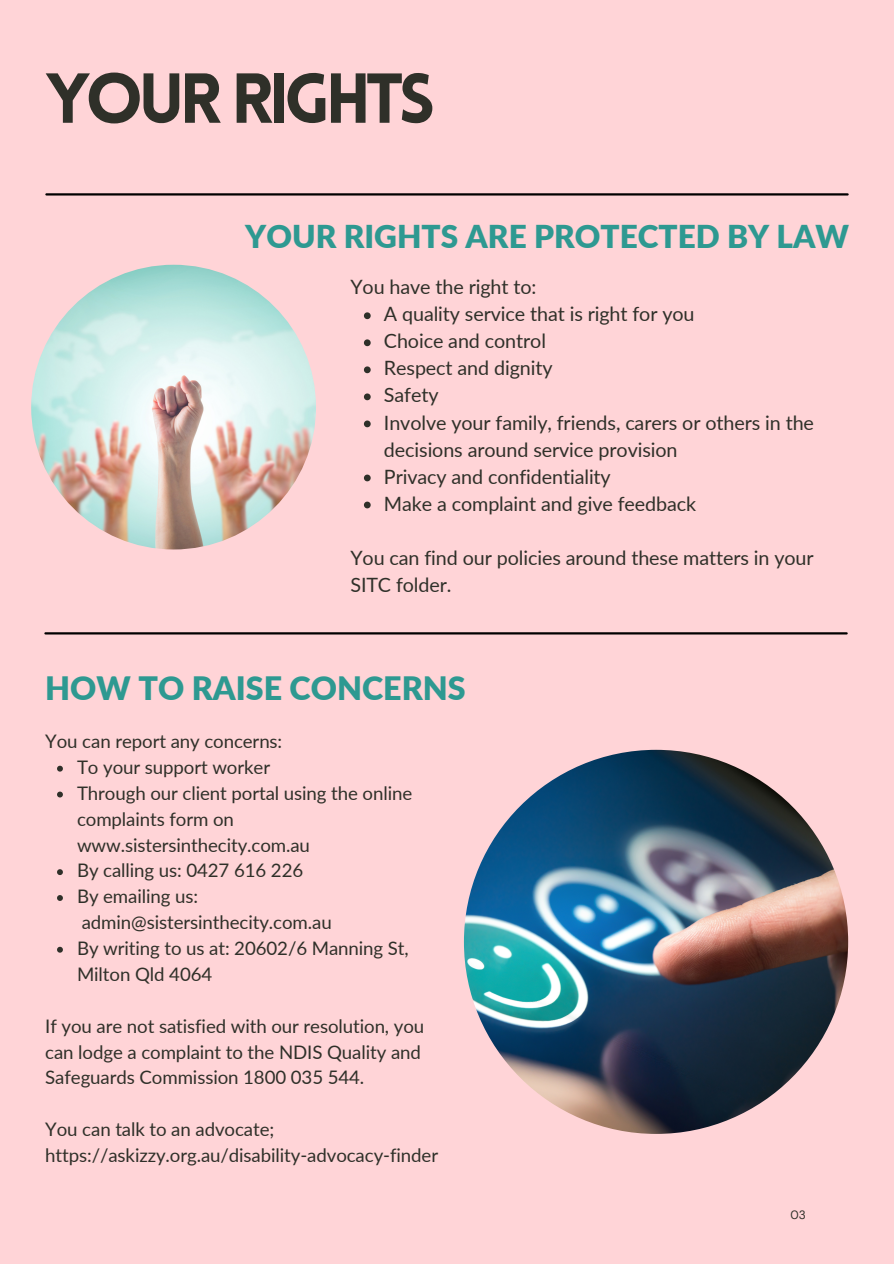
<style>
.page{position:relative;width:894px;height:1264px;background:#fff}
.page>*{position:absolute;margin:0;border:0;box-sizing:border-box;transform-origin:0 0}
.t1{font:900 69px "Lovelo";letter-spacing:-.075em;color:#2f3029}
.t2{font:900 32.25px "Lato";color:#2e9991}
.t3{font:900 31.5px "Lato";color:#2e9991}
.t4{font:19.8px/27px "Lato";letter-spacing:-.005em;color:#2f3029}
.t5{font:18.6px/25.8px "Lato";letter-spacing:-.005em;color:#2f3029}
.t6{font:12px "DM Sans";color:#2f3029}
</style>
<div class="page">
<div style="left:0;top:0;width:893px;height:1263px;background:#ffd4d7"></div>
<hr style="left:45px;top:632px;width:801px;height:2px;background:#000">
<hr style="left:46px;top:193px;width:801px;height:2px;background:#000">
<svg style="left:364px;top:312px;width:6px;height:7px"></svg>
<svg style="left:364px;top:339px;width:6px;height:7px"></svg>
<svg style="left:364px;top:366px;width:6px;height:7px"></svg>
<svg style="left:364px;top:393px;width:6px;height:7px"></svg>
<svg style="left:364px;top:420px;width:6px;height:7px"></svg>
<svg style="left:364px;top:474px;width:6px;height:7px"></svg>
<svg style="left:364px;top:501px;width:6px;height:7px"></svg>
<svg style="left:57px;top:765px;width:6px;height:6px"></svg>
<svg style="left:57px;top:791px;width:6px;height:6px"></svg>
<svg style="left:57px;top:869px;width:6px;height:6px"></svg>
<svg style="left:57px;top:895px;width:6px;height:6px"></svg>
<svg style="left:57px;top:946px;width:6px;height:6px"></svg>
<img style="left:31px;top:265px;width:285px;height:284px;border-radius:50%">
<img style="left:464px;top:749px;width:383px;height:384px;border-radius:50%">
<p class="t1" style="left:45px;top:71px;width:391px">YOUR RIGHTS</p>
<p class="t3" style="left:245px;top:217px;width:605px">YOUR RIGHTS ARE PROTECTED BY LAW</p>
<p class="t4" style="left:350px;top:273px;width:187px">You have the right to:</p>
<p class="t4" style="left:384px;top:300px;width:312px">A quality service that is right for you</p>
<p class="t4" style="left:384px;top:327px;width:163px">Choice and control</p>
<p class="t4" style="left:384px;top:354px;width:170px">Respect and dignity</p>
<p class="t4" style="left:384px;top:381px;width:56px">Safety</p>
<p class="t4" style="left:384px;top:408px;width:431px">Involve your family, friends, carers or others in the decisions around service provision</p>
<p class="t4" style="left:384px;top:462px;width:228px">Privacy and confidentiality</p>
<p class="t4" style="left:384px;top:489px;width:313px">Make a complaint and give feedback</p>
<p class="t4" style="left:350px;top:543px;width:464px">You can find our policies around these matters in your<br>SITC folder.</p>
<p class="t2" style="left:45px;top:667px;width:422px">HOW TO RAISE CONCERNS</p>
<p class="t5" style="left:45px;top:728px;width:238px">You can report any concerns:</p>
<p class="t5" style="left:77px;top:753px;width:194px">To your support worker</p>
<p class="t5" style="left:77px;top:779px;width:336px">Through our client portal using the online complaints form on www.sistersinthecity.com.au</p>
<p class="t5" style="left:77px;top:857px;width:228px">By calling us: 0427 616 226</p>
<p class="t5" style="left:77px;top:883px;width:256px">By emailing us: admin@sistersinthecity.com.au</p>
<p class="t5" style="left:77px;top:934px;width:333px">By writing to us at: 20602/6 Manning St,<br>Milton Qld 4064</p>
<p class="t5" style="left:45px;top:1012px;width:380px">If you are not satisfied with our resolution, you can lodge a complaint to the NDIS Quality and<br>Safeguards Commission 1800 035 544.</p>
<p class="t5" style="left:45px;top:1115px;width:230px">You can talk to an advocate;</p>
<p class="t5" style="left:45px;top:1141px;width:394px">https://askizzy.org.au/disability-advocacy-finder</p>
<p class="t6" style="left:790px;top:1207px;width:17px">03</p>
</div>
